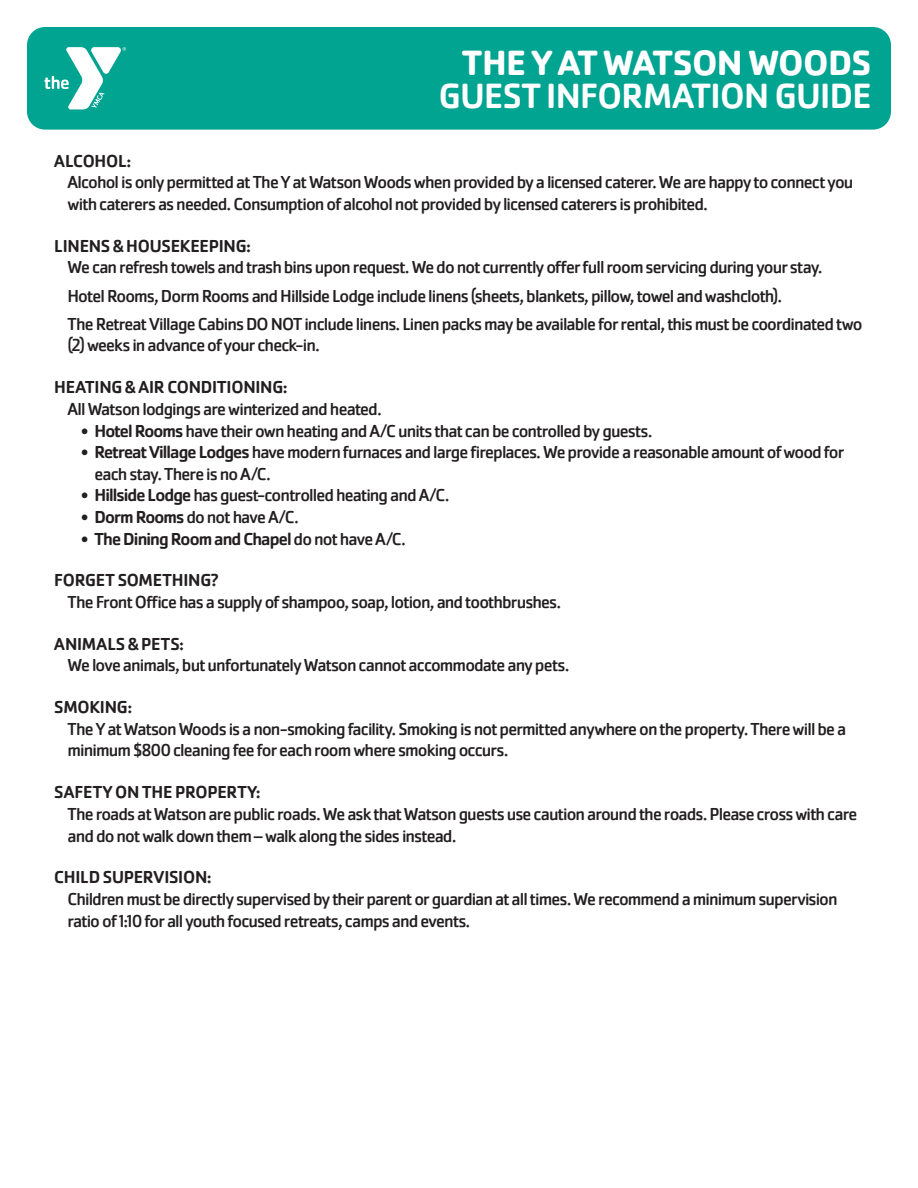
<style>
.page{position:relative;width:918px;height:1188px;background:#fff}
.page>*{position:absolute;margin:0;border:0;box-sizing:border-box;transform-origin:0 0}
.t1{font:500 36.45px "Cachet Pro";letter-spacing:-.015em;color:#fff}
.t2{font:700 36.45px "Cachet Pro";letter-spacing:-.02em;color:#fff}
.t3{font:18px/21.6px "Cachet Pro";letter-spacing:-.05em;color:#231f20}
.t4{font:500 18px "Cachet Pro";letter-spacing:-.015em;color:#231f20}
.t5{font:500 18px "Cachet Pro";letter-spacing:-.05em;color:#231f20}
.t6{font:500 18px "Cachet Pro";letter-spacing:.005em;color:#231f20}
.s1{font-weight:500}
.s2{font-weight:400}
</style>
<div class="page">
<div style="left:27px;top:27px;width:864px;height:103px;background:#01a490;border-radius:18px"></div>
<svg style="left:44px;top:47px;width:82px;height:62px"></svg>
<p class="t2" style="left:462px;top:40px;width:411px">THE Y AT WATSON WOODS</p>
<p class="t1" style="left:439px;top:75px;width:434px">GUEST INFORMATION GUIDE</p>
<p class="t4" style="left:54px;top:150px;width:79px">ALCOHOL:</p>
<p class="t3" style="left:68px;top:172px;width:787px">Alcohol is only permitted at The Y at Watson Woods when provided by a licensed caterer. We are happy to connect you with caterers as needed. Consumption of alcohol not provided by licensed caterers is prohibited.</p>
<p class="t4" style="left:54px;top:235px;width:198px">LINENS &amp; HOUSEKEEPING:</p>
<p class="t3" style="left:68px;top:257px;width:757px">We can refresh towels and trash bins upon request. We do not currently offer full room servicing during your stay.</p>
<p class="t3" style="left:68px;top:285px;width:716px">Hotel Rooms, Dorm Rooms and Hillside Lodge include linens (sheets, blankets, pillow, towel and washcloth).</p>
<p class="t3" style="left:68px;top:313px;width:797px">The Retreat Village Cabins DO NOT include linens. Linen packs may be available for rental, this must be coordinated two (2) weeks in advance of your check-in.</p>
<p class="t4" style="left:54px;top:377px;width:235px">HEATING &amp; AIR CONDITIONING:</p>
<p class="t3" style="left:68px;top:398px;width:316px">All Watson lodgings are winterized and heated.</p>
<p class="t3" style="left:81px;top:420px;width:573px"><span class="s1">• Hotel Rooms</span> have their own heating and A/C units that can be controlled by guests.</p>
<p class="t3" style="left:94px;top:442px;width:751px;text-indent:-14px"><span class="s1">• Retreat Village Lodges</span> have modern furnaces and large fireplaces. We provide a reasonable amount of wood for each stay. There is no A/C.</p>
<p class="t3" style="left:81px;top:485px;width:370px"><span class="s1">• Hillside Lodge</span> has guest-controlled heating and A/C.</p>
<p class="t3" style="left:81px;top:506px;width:219px"><span class="s1">• Dorm Rooms</span> do not have A/C.</p>
<p class="t5" style="left:81px;top:528px;width:327px">• The Dining Room and Chapel <span class="s2">do not have A/C.</span></p>
<p class="t4" style="left:54px;top:570px;width:166px">FORGET SOMETHING?</p>
<p class="t3" style="left:68px;top:591px;width:495px">The Front Office has a supply of shampoo, soap, lotion, and toothbrushes.</p>
<p class="t6" style="left:54px;top:633px;width:131px">ANIMALS &amp; PETS:</p>
<p class="t3" style="left:68px;top:655px;width:503px">We love animals, but unfortunately Watson cannot accommodate any pets.</p>
<p class="t4" style="left:54px;top:697px;width:79px">SMOKING:</p>
<p class="t3" style="left:68px;top:718px;width:780px">The Y at Watson Woods is a non-smoking facility. Smoking is not permitted anywhere on the property. There will be a minimum $800 cleaning fee for each room where smoking occurs.</p>
<p class="t4" style="left:54px;top:782px;width:208px">SAFETY ON THE PROPERTY:</p>
<p class="t3" style="left:68px;top:803px;width:792px">The roads at Watson are public roads. We ask that Watson guests use caution around the roads. Please cross with care and do not walk down them – walk along the sides instead.</p>
<p class="t4" style="left:54px;top:867px;width:159px">CHILD SUPERVISION:</p>
<p class="t3" style="left:68px;top:888px;width:772px">Children must be directly supervised by their parent or guardian at all times. We recommend a minimum supervision ratio of 1:10 for all youth focused retreats, camps and events.</p>
</div>
